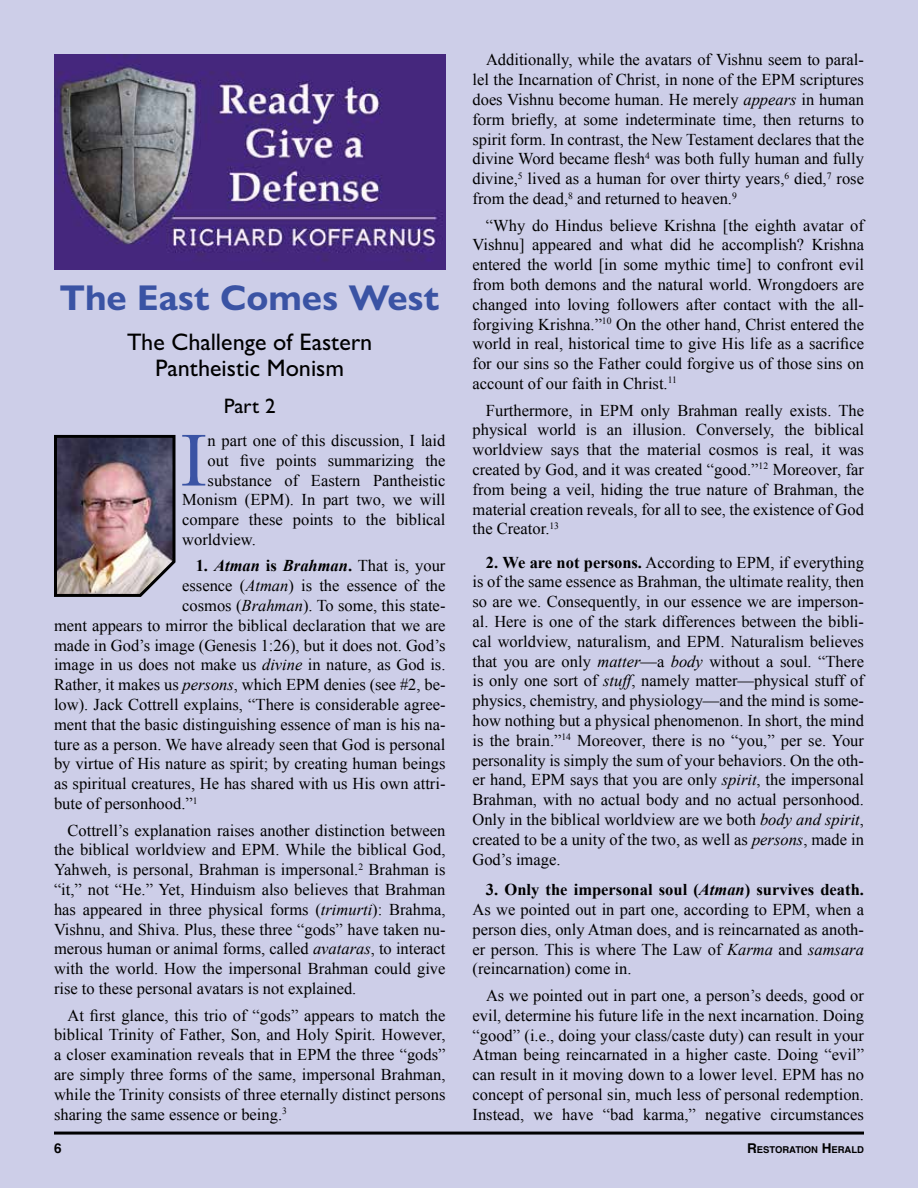
<style>
.page{position:relative;width:918px;height:1188px;background:#cdcee8}
.page>*{position:absolute;margin:0;border:0;box-sizing:border-box;transform-origin:0 0}
.t1{font:75.9px "Baskerville URW";color:#3a53a4}
.t2{font:700 36px "Gill Sans Nova";color:#3a53a4}
.t3{font:500 24px/26.4px "Gill Sans Nova";color:#000;text-align:center}
.t4{font:500 21px "Gill Sans Nova";color:#000}
.t5{font:16.5px/19.8px "Times New Roman";color:#000;text-align:justify}
.t6{font:italic 700 16.5px "Times New Roman";color:#000}
.t7{font:700 13.5px "Helvetica";color:#000}
.t8{font:700 9.45px "Helvetica";color:#000}
.s1{font-style:normal}
.s2{font-weight:400;font-style:normal}
.s3{font-style:italic}
.s4{font-weight:700}
.s5{font-weight:700;font-style:italic}
.s6{font-size:13.5px}
</style>
<div class="page">
<hr style="left:54px;top:1132px;width:810px;height:3px;background:#000">
<img style="left:54px;top:54px;width:392px;height:216px">
<img style="left:54px;top:434px;width:122px;height:163px">
<h2 class="t2" style="left:60px;top:275px;width:381px">The East Comes West</h2>
<h3 class="t3" style="left:127px;top:328px;width:247px">The Challenge of Eastern<br>Pantheistic Monism</h3>
<p class="t4" style="left:224px;top:393px;width:54px">Part 2</p>
<h1 class="t1" style="left:180px;top:409px;width:29px">I</h1>
<p class="t5" style="left:208px;top:430px;width:239px">n part one of this discussion, I laid</p>
<p class="t5" style="left:208px;top:450px;width:239px">out five points summarizing the</p>
<p class="t5" style="left:208px;top:470px;width:239px">substance of Eastern Pantheistic</p>
<p class="t5" style="left:182px;top:490px;width:265px">Monism (EPM). In part two, we will</p>
<p class="t5" style="left:182px;top:509px;width:265px">compare these points to the biblical</p>
<p class="t5" style="left:182px;top:529px;width:75px">worldview.</p>
<p class="t6" style="left:196px;top:554px;width:251px"><span class="s1">1.</span> Atman <span class="s1">is</span> Brahman<span class="s1">.</span> <span class="s2">That is, your</span></p>
<p class="t5" style="left:182px;top:576px;width:265px">essence (<span class="s3">Atman</span>) is the essence of the</p>
<p class="t5" style="left:182px;top:595px;width:265px">cosmos (<span class="s3">Brahman</span>). To some, this state-</p>
<p class="t5" style="left:54px;top:615px;width:393px">ment appears to mirror the biblical declaration that we are</p>
<p class="t5" style="left:54px;top:635px;width:393px">made in God’s image (Genesis 1:26), but it does not. God’s</p>
<p class="t5" style="left:54px;top:655px;width:393px">image in us does not make us <span class="s3">divine</span> in nature, as God is.</p>
<p class="t5" style="left:54px;top:675px;width:393px">Rather, it makes us <span class="s3">persons</span>, which EPM denies (see #2, be-</p>
<p class="t5" style="left:54px;top:694px;width:393px">low). Jack Cottrell explains, “There is considerable agree-</p>
<p class="t5" style="left:54px;top:714px;width:393px">ment that the basic distinguishing essence of man is his na-</p>
<p class="t5" style="left:54px;top:734px;width:393px">ture as a person. We have already seen that God is personal</p>
<p class="t5" style="left:54px;top:754px;width:393px">by virtue of His nature as spirit; by creating human beings</p>
<p class="t5" style="left:54px;top:774px;width:393px">as spiritual creatures, He has shared with us His own attri-</p>
<p class="t5" style="left:54px;top:793px;width:145px">bute of personhood.”<sup>1</sup></p>
<p class="t5" style="left:54px;top:820px;width:393px;text-indent:13px">Cottrell’s explanation raises another distinction between the biblical worldview and EPM. While the biblical God, Yahweh, is personal, Brahman is impersonal.<sup>2</sup> Brahman is “it,” not “He.” Yet, Hinduism also believes that Brahman has appeared in three physical forms (<span class="s3">trimurti</span>): Brahma, Vishnu, and Shiva. Plus, these three “gods” have taken nu&shy;merous human or animal forms, called <span class="s3">avataras</span>, to interact with the world. How the impersonal Brahman could give rise to these personal avatars is not explained.</p>
<p class="t5" style="left:54px;top:1005px;width:393px;text-indent:13px">At first glance, this trio of “gods” appears to match the biblical Trinity of Father, Son, and Holy Spirit. However, a closer examination reveals that in EPM the three “gods” are simply three forms of the same, impersonal Brahman, while the Trinity consists of three eternally distinct persons sharing the same essence or being.<sup>3</sup></p>
<p class="t5" style="left:472px;top:50px;width:393px;text-indent:14px">Additionally, while the avatars of Vishnu seem to paral&shy;lel the Incarnation of Christ, in none of the EPM scriptures does Vishnu become human. He merely <span class="s3">appears</span> in human form briefly, at some indeterminate time, then returns to spirit form. In contrast, the New Testament declares that the divine Word became flesh<sup>4</sup> was both fully human and fully divine,<sup>5</sup> lived as a human for over thirty years,<sup>6</sup> died,<sup>7</sup> rose from the dead,<sup>8</sup> and returned to heaven.<sup>9</sup></p>
<p class="t5" style="left:473px;top:215px;width:393px;text-indent:13px">“Why do Hindus believe Krishna [the eighth avatar of Vishnu] appeared and what did he accomplish? Krishna entered the world [in some mythic time] to confront evil from both demons and the natural world. Wrongdoers are changed into loving followers after contact with the all&shy;forgiving Krishna.”<sup>10</sup> On the other hand, Christ entered the world in real, historical time to give His life as a sacrifice for our sins so the Father could forgive us of those sins on account of our faith in Christ.<sup>11</sup></p>
<p class="t5" style="left:473px;top:400px;width:393px;text-indent:13px">Furthermore, in EPM only Brahman really exists. The physical world is an illusion. Conversely, the biblical worldview says that the material cosmos is real, it was created by God, and it was created “good.”<sup>12</sup> Moreover, far from being a veil, hiding the true nature of Brahman, the material creation reveals, for all to see, the existence of God the Creator.<sup>13</sup></p>
<p class="t5" style="left:472px;top:552px;width:393px;text-indent:14px"><span class="s4">2. We are not persons.</span> According to EPM, if everything is of the same essence as Brahman, the ultimate reality, then so are we. Consequently, in our essence we are imperson&shy;al. Here is one of the stark differences between the bibli&shy;cal worldview, naturalism, and EPM. Naturalism believes that you are only <span class="s3">matter</span>—a <span class="s3">body</span> without a soul. “There is only one sort of <span class="s3">stuff</span>, namely matter—physical stuff of physics, chemistry, and physiology—and the mind is some&shy;how nothing but a physical phenomenon. In short, the mind is the brain.”<sup>14</sup> Moreover, there is no “you,” per se. Your personality is simply the sum of your behaviors. On the oth&shy;er hand, EPM says that you are only <span class="s3">spirit</span>, the impersonal Brahman, with no actual body and no actual personhood.<br>Only in the biblical worldview are we both <span class="s3">body and spirit</span>, created to be a unity of the two, as well as <span class="s3">persons</span>, made in God’s image.</p>
<p class="t5" style="left:472px;top:880px;width:393px;text-indent:13px"><span class="s4">3. Only the impersonal soul (</span><span class="s5">Atman</span><span class="s4">) survives death.<br></span>As we pointed out in part one, according to EPM, when a person dies, only Atman does, and is reincarnated as anoth&shy;er person. This is where The Law of <span class="s3">Karma</span> and <span class="s3">samsara </span>(reincarnation) come in.</p>
<p class="t5" style="left:473px;top:985px;width:393px;text-indent:13px">As we pointed out in part one, a person’s deeds, good or evil, determine his future life in the next incarnation. Doing “good” (i.e., doing your class/caste duty) can result in your Atman being reincarnated in a higher caste. Doing “evil” can result in it moving down to a lower level. EPM has no concept of personal sin, much less of personal redemption.<br>Instead, we have “bad karma,” negative circumstances</p>
<p class="t7" style="left:54px;top:1140px;width:9px">6</p>
<p class="t8" style="left:747px;top:1143px;width:118px"><span class="s6">R</span>ESTORATION <span class="s6">H</span>ERALD</p>
</div>
